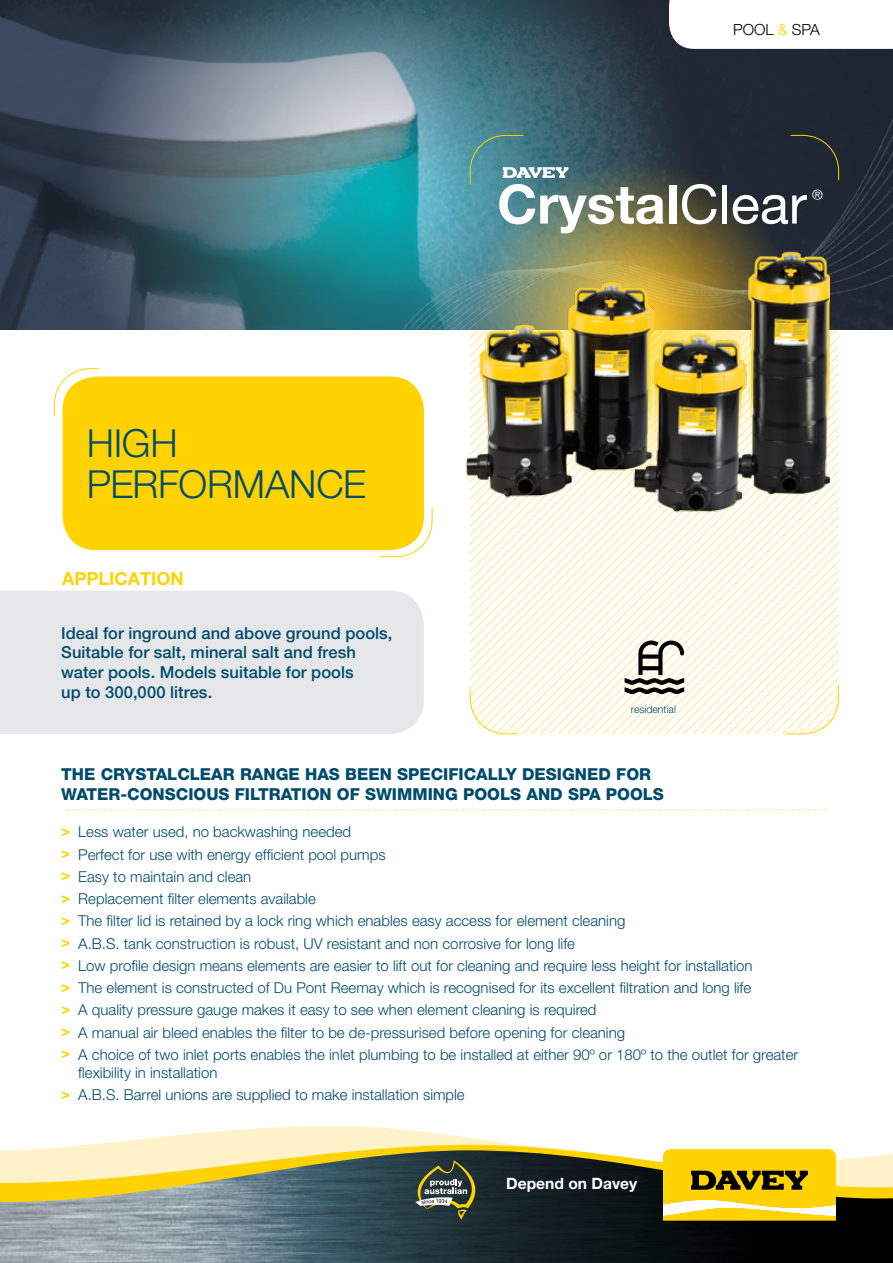
<style>
.page{position:relative;width:893px;height:1263px;background:#fff}
.page>*{position:absolute;margin:0;border:0;box-sizing:border-box;transform-origin:0 0}
.t1{font:300 38.7px/40.5px "Helvetica Neue LT Pro";letter-spacing:-.005em;color:#004b6d}
.t2{font:700 18px "Helvetica Neue LT Pro";color:#ffd200}
.t3{font:500 16.5px/19.8px "Helvetica Neue LT Pro";letter-spacing:.005em;color:#004b6d}
.t4{font:800 16.5px/19.8px "Helvetica Neue LT Pro";color:#004b6d}
.t5{font:700 15.6px "Helvetica Neue LT Pro";color:#fff}
.t6{font:300 15.3px "Helvetica Neue LT Pro";color:#000}
.t7{font:300 15px/22.2px "Helvetica Neue LT Pro";color:#004b6d}
.t8{font:300 10.5px "Helvetica Neue LT Pro";color:#004b6d}
.s1{color:#ffd200}
.s2{font-weight:700;color:#ffd200}
</style>
<div class="page">
<svg style="left:54px;top:368px;width:379px;height:189px;background:#ffd822"></svg>
<svg style="left:0;top:1202px;width:893px;height:61px;background:#414e54"></svg>
<svg style="left:0;top:0;width:167px;height:330px;background:#354253"></svg>
<img style="left:167px;top:0;width:726px;height:330px">
<svg style="left:0;top:1126px;width:893px;height:76px"></svg>
<svg style="left:663px;top:1149px;width:173px;height:72px;background:#e1be1a"></svg>
<svg style="left:415px;top:1160px;width:60px;height:60px;background:#535d4b"></svg>
<div style="left:0;top:591px;width:424px;height:143px;background:#e6e7e8"></div>
<svg style="left:469px;top:135px;width:370px;height:599px"></svg>
<svg style="left:669px;top:0;width:224px;height:49px"></svg>
<svg style="left:625px;top:640px;width:59px;height:54px"></svg>
<svg style="left:66px;top:809px;width:762px;height:1px"></svg>
<img style="left:467px;top:247px;width:362px;height:272px">
<h1 class="t1" style="left:87px;top:422px;width:281px">HIGH<br>PERFORMANCE</h1>
<p class="t2" style="left:62px;top:567px;width:123px">APPLICATION</p>
<p class="t3" style="left:61px;top:623px;width:333px">Ideal for inground and above ground pools, Suitable for salt, mineral salt and fresh water pools. Models suitable for pools<br>up to 300,000 litres.</p>
<p class="t6" style="left:733px;top:21px;width:88px">POOL <span class="s1">&amp;</span> SPA</p>
<p class="t8" style="left:631px;top:703px;width:47px">residential</p>
<p class="t4" style="left:61px;top:764px;width:604px">THE CRYSTALCLEAR RANGE HAS BEEN SPECIFICALLY DESIGNED FOR<br>WATER-CONSCIOUS FILTRATION OF SWIMMING POOLS AND SPA POOLS</p>
<p class="t7" style="left:61px;top:820px;width:738px"><span class="s2">&gt;</span> Less water used, no backwashing needed<br><span class="s2">&gt;</span> Perfect for use with energy efficient pool pumps<br><span class="s2">&gt;</span> Easy to maintain and clean<br><span class="s2">&gt;</span> Replacement filter elements available<br><span class="s2">&gt;</span> The filter lid is retained by a lock ring which enables easy access for element cleaning<br><span class="s2">&gt;</span> A.B.S. tank construction is robust, UV resistant and non corrosive for long life<br><span class="s2">&gt;</span> Low profile design means elements are easier to lift out for cleaning and require less height for installation<br><span class="s2">&gt;</span> The element is constructed of Du Pont Reemay which is recognised for its excellent filtration and long life<br><span class="s2">&gt;</span> A quality pressure gauge makes it easy to see when element cleaning is required<br><span class="s2">&gt;</span> A manual air bleed enables the filter to be de-pressurised before opening for cleaning<br><span class="s2">&gt;</span> A choice of two inlet ports enables the inlet plumbing to be installed at either 90º or 180º to the outlet for greater</p>
<p class="t7" style="left:61px;top:1061px;width:405px;text-indent:17px">flexibility in installation<br><span class="s2">&gt;</span> A.B.S. Barrel unions are supplied to make installation simple</p>
<p class="t5" style="left:506px;top:1174px;width:133px">Depend on Davey</p>
</div>
